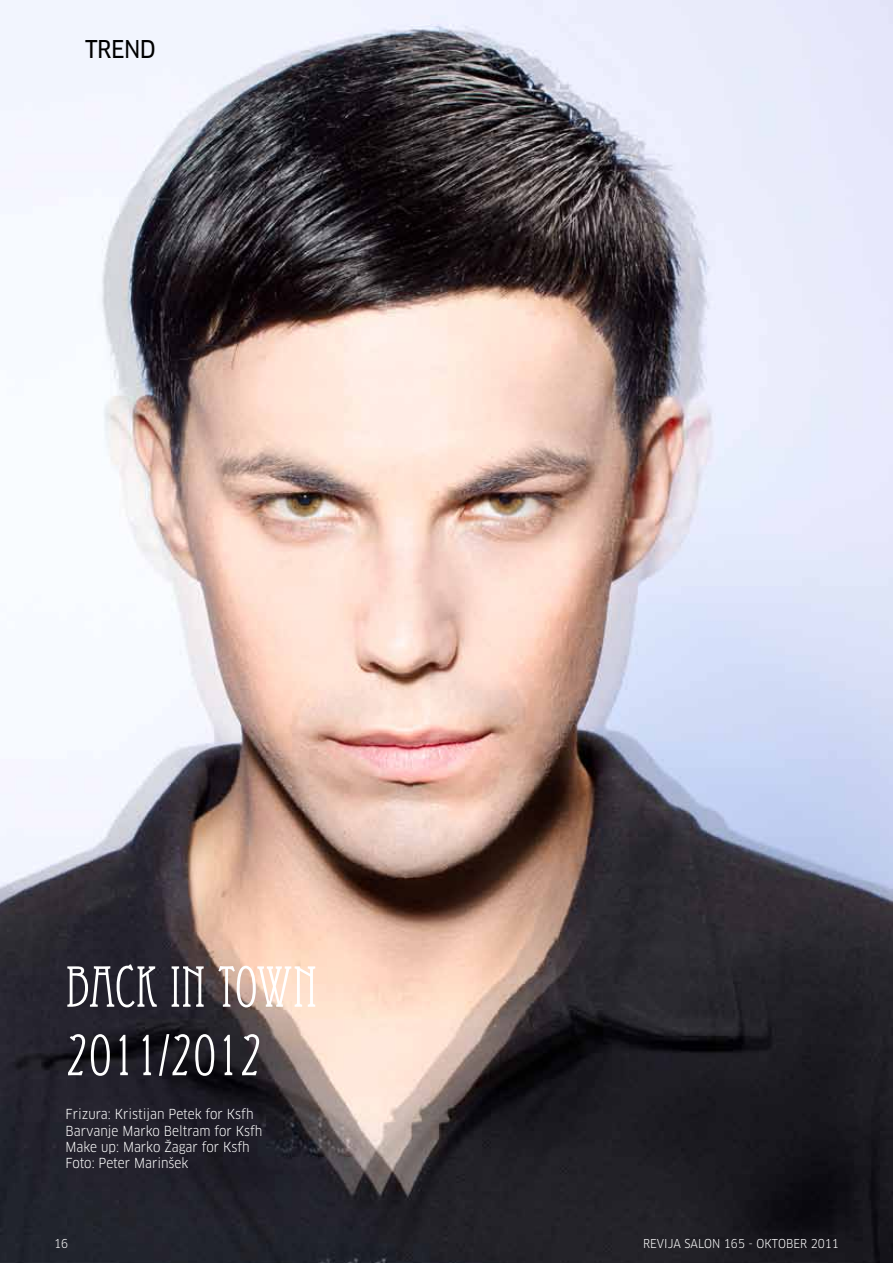
<style>
.page{position:relative;width:893px;height:1263px;background:#fff}
.page>*{position:absolute;margin:0;border:0;box-sizing:border-box;transform-origin:0 0}
.t1{font:57px/68.4px "Eccentric Std";color:#fff}
.t2{font:24px "Clan Narrow News";letter-spacing:-.02em;color:#000}
.t3{font:13.5px/16.2px "Clan Narrow";color:#fff}
.t4{font:12px "SLO Clan Narrow";color:#fff}
</style>
<div class="page">
<img style="left:0;top:0;width:893px;height:1263px">
<h2 class="t2" style="left:85px;top:35px;width:72px">TREND</h2>
<h1 class="t1" style="left:66px;top:953px;width:253px">BACK IN TOWN<br>2011/2012</h1>
<p class="t3" style="left:66px;top:1106px;width:199px">Frizura: Kristijan Petek for Ksfh<br>Barvanje Marko Beltram for Ksfh<br>Make up: Marko Žagar for Ksfh<br>Foto: Peter Marinšek</p>
<p class="t4" style="left:54px;top:1237px;width:16px">16</p>
<p class="t4" style="left:643px;top:1237px;width:197px">REVIJA SALON 165 - OKTOBER 2011</p>
</div>
